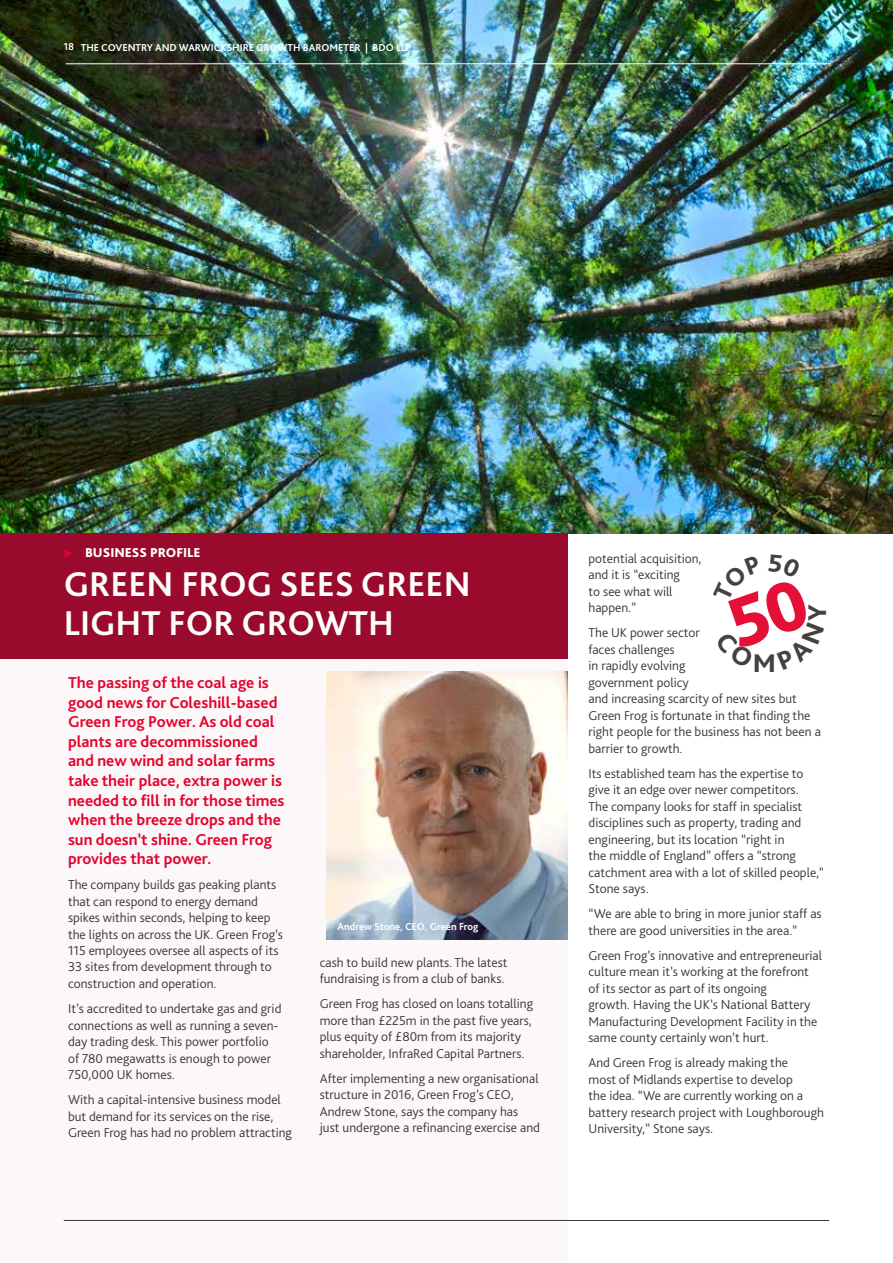
<style>
.page{position:relative;width:893px;height:1263px;background:#fff}
.page>*{position:absolute;margin:0;border:0;box-sizing:border-box;transform-origin:0 0}
.t1{font:700 36px/39px "Bliss Pro";color:#fff}
.t2{font:700 33.45px "Bliss Pro";color:#3c3734}
.t3{font:700 16.5px/19.5px "Bliss Pro";color:#e4032e}
.t4{font:300 13.5px/16.5px "Bliss Pro";color:#3c3734}
.t5{font:800 13.5px "Bliss Pro";color:#fff}
.t6{font:700 10.5px "Bliss Pro";color:#fff}
</style>
<div class="page">
<img style="left:0;top:0;width:893px;height:534px">
<div style="left:0;top:659px;width:567px;height:604px;background:#fcf8f9"></div>
<div style="left:0;top:534px;width:567px;height:125px;background:#990a2c"></div>
<hr style="left:64px;top:1220px;width:765px;height:1px;background:#3c3734">
<hr style="left:66px;top:63px;width:765px;height:1px;background:#fff">
<img style="left:326px;top:672px;width:241px;height:267px">
<p class="t6" style="left:63px;top:40px;width:349px">18 THE COVENTRY AND WARWICKSHIRE GROWTH BAROMETER | BDO LLP</p>
<p class="t5" style="left:85px;top:544px;width:117px">BUSINESS PROFILE</p>
<h1 class="t1" style="left:64px;top:564px;width:408px">GREEN FROG SEES GREEN<br>LIGHT FOR GROWTH</h1>
<p class="t3" style="left:68px;top:673px;width:218px">The passing of the coal age is good news for Coleshill-based<br>Green Frog Power. As old coal plants are decommissioned and new wind and solar farms take their place, extra power is needed to fill in for those times when the breeze drops and the sun doesn’t shine. Green Frog provides that power.</p>
<p class="t4" style="left:68px;top:876px;width:216px">The company builds gas peaking plants that can respond to energy demand spikes within seconds, helping to keep the lights on across the UK. Green Frog’s 115 employees oversee all aspects of its 33 sites from development through to construction and operation.</p>
<p class="t4" style="left:68px;top:1000px;width:215px">It’s accredited to undertake gas and grid connections as well as running a seven&shy;day trading desk. This power portfolio of 780 megawatts is enough to power 750,000 UK homes.</p>
<p class="t4" style="left:68px;top:1091px;width:225px">With a capital-intensive business model but demand for its services on the rise,<br>Green Frog has had no problem attracting</p>
<p class="t6" style="left:337px;top:920px;width:143px">Andrew Stone, CEO, Green Frog</p>
<p class="t4" style="left:320px;top:954px;width:189px">cash to build new plants. The latest fundraising is from a club of banks.</p>
<p class="t4" style="left:320px;top:995px;width:215px">Green Frog has closed on loans totalling more than £225m in the past five years, plus equity of £80m from its majority shareholder, InfraRed Capital Partners.</p>
<p class="t4" style="left:320px;top:1070px;width:222px">After implementing a new organisational structure in 2016, Green Frog’s CEO, Andrew Stone, says the company has just undergone a refinancing exercise and</p>
<p class="t4" style="left:588px;top:550px;width:115px">potential acquisition, and it is “exciting<br>to see what will happen.”</p>
<p class="t4" style="left:588px;top:624px;width:234px">The UK power sector<br>faces challenges<br>in rapidly evolving<br>government policy<br>and increasing scarcity of new sites but<br>Green Frog is fortunate in that finding the right people for the business has not been a barrier to growth.</p>
<p class="t4" style="left:588px;top:765px;width:237px">Its established team has the expertise to give it an edge over newer competitors.<br>The company looks for staff in specialist disciplines such as property, trading and engineering, but its location “right in<br>the middle of England” offers a “strong catchment area with a lot of skilled people,” Stone says.</p>
<p class="t4" style="left:588px;top:905px;width:235px">“We are able to bring in more junior staff as there are good universities in the area.”</p>
<p class="t4" style="left:588px;top:947px;width:235px">Green Frog’s innovative and entrepreneurial culture mean it’s working at the forefront of its sector as part of its ongoing<br>growth. Having the UK’s National Battery Manufacturing Development Facility in the same county certainly won’t hurt.</p>
<p class="t4" style="left:588px;top:1054px;width:237px">And Green Frog is already making the<br>most of Midlands expertise to develop<br>the idea. “We are currently working on a battery research project with Loughborough University,” Stone says.</p>
<h2 class="t2" style="left:794px;top:621px;width:18px;rotate:-90deg">y</h2>
<h2 class="t2" style="left:752px;top:640px;width:26px">m</h2>
</div>
